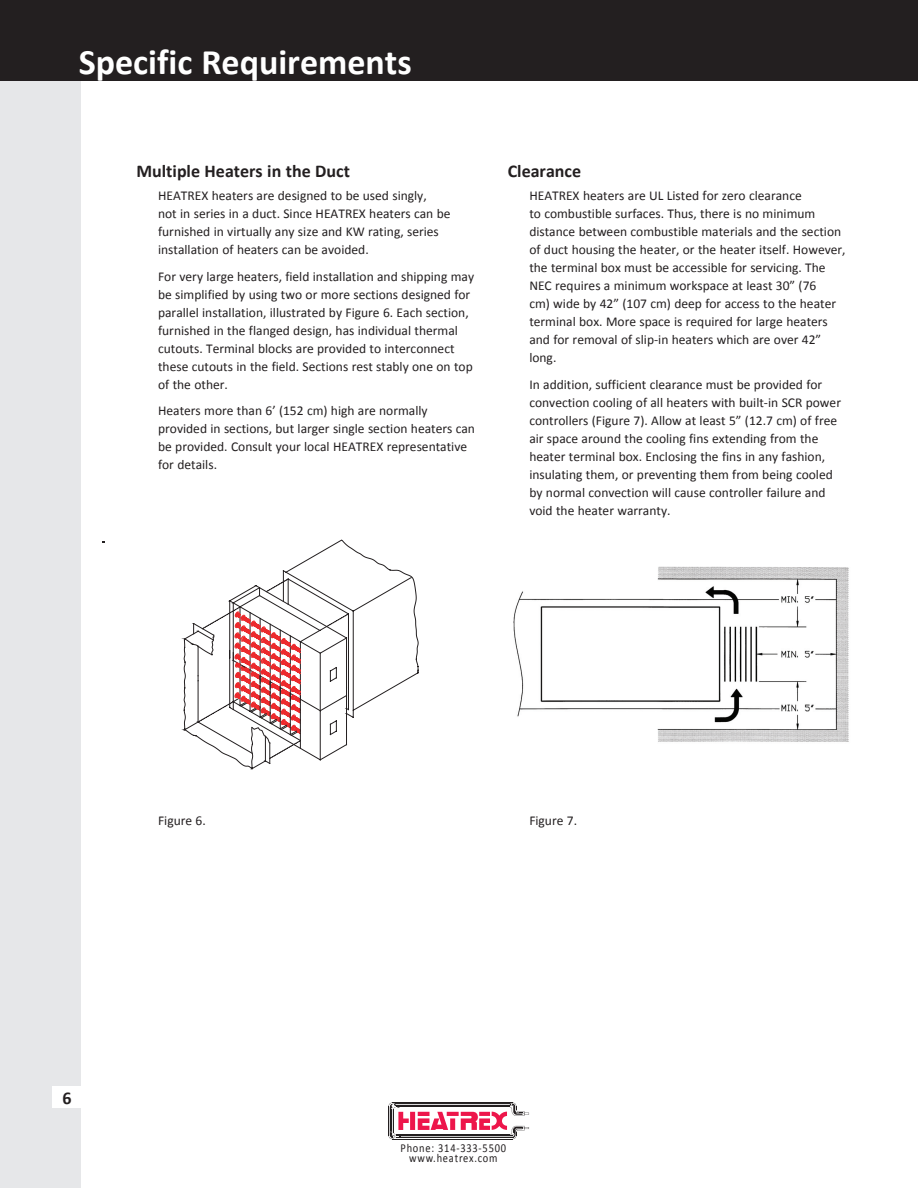
<style>
.page{position:relative;width:918px;height:1188px;background:#fff}
.page>*{position:absolute;margin:0;border:0;box-sizing:border-box;transform-origin:0 0}
.t1{font:36px "Myriad Pro";color:#fff}
.t2{font:700 36px "Calibri";color:#fff}
.subheads{font:700 18px "Calibri";color:#231f20}
.t3{font:18px "Myriad Pro";color:#231f20}
.bodycopy_indent{font:13.5px/18px "Calibri";color:#231f20}
.t4{font:12.15px/10.2px "Calibri";letter-spacing:.075em;color:#231f20;text-align:center;scale:.86 1}
</style>
<div class="page">
<hr style="left:392px;top:1139px;width:121px;height:1px;background:#231f20">
<svg style="left:389px;top:1103px;width:141px;height:36px"></svg>
<div style="left:0;top:71px;width:81px;height:1117px;background:#e6e7e9"></div>
<div style="left:0;top:0;width:918px;height:81px;background:#231f20"></div>
<div style="left:52px;top:1086px;width:33px;height:22px;background:#fff"></div>
<svg style="left:250px;top:539px;width:169px;height:231px"></svg>
<svg style="left:102px;top:541px;width:247px;height:228px"></svg>
<img style="left:513px;top:566px;width:336px;height:176px">
<h1 class="t1" style="left:96px;top:39px;width:369px">tandard Control Options</h1>
<p class="t2" style="left:79px;top:39px;width:334px">Specific Requirements</p>
<p class="subheads" style="left:136px;top:160px;width:215px">Multiple Heaters in the Duct</p>
<p class="bodycopy_indent" style="left:158px;top:187px;width:294px">HEATREX heaters are designed to be used singly,<br>not in series in a duct. Since HEATREX heaters can be furnished in virtually any size and KW rating, series installation of heaters can be avoided.</p>
<p class="bodycopy_indent" style="left:158px;top:267px;width:318px">For very large heaters, field installation and shipping may be simplified by using two or more sections designed for parallel installation, illustrated by Figure 6. Each section, furnished in the flanged design, has individual thermal cutouts. Terminal blocks are provided to interconnect these cutouts in the field. Sections rest stably one on top of the other.</p>
<p class="bodycopy_indent" style="left:158px;top:401px;width:318px">Heaters more than 6’ (152 cm) high are normally provided in sections, but larger single section heaters can be provided. Consult your local HEATREX representative for details.</p>
<p class="subheads" style="left:508px;top:160px;width:75px">Clearance</p>
<p class="bodycopy_indent" style="left:529px;top:187px;width:318px">HEATREX heaters are UL Listed for zero clearance<br>to combustible surfaces. Thus, there is no minimum distance between combustible materials and the section of duct housing the heater, or the heater itself. However, the terminal box must be accessible for servicing. The NEC requires a minimum workspace at least 30” (76<br>cm) wide by 42” (107 cm) deep for access to the heater terminal box. More space is required for large heaters and for removal of slip-in heaters which are over 42” long.</p>
<p class="bodycopy_indent" style="left:529px;top:375px;width:313px">In addition, sufficient clearance must be provided for convection cooling of all heaters with built-in SCR power controllers (Figure 7). Allow at least 5” (12.7 cm) of free air space around the cooling fins extending from the heater terminal box. Enclosing the fins in any fashion, insulating them, or preventing them from being cooled by normal convection will cause controller failure and void the heater warranty.</p>
<p class="bodycopy_indent" style="left:158px;top:811px;width:49px">Figure 6.</p>
<p class="bodycopy_indent" style="left:529px;top:811px;width:49px">Figure 7.</p>
<h2 class="t3" style="left:63px;top:1087px;width:11px">8</h2>
<p class="subheads" style="left:63px;top:1087px;width:11px">6</p>
<p class="t4" style="left:400px;top:1143px;width:124px">Phone: 314-333-5500 www.heatrex.com</p>
</div>
